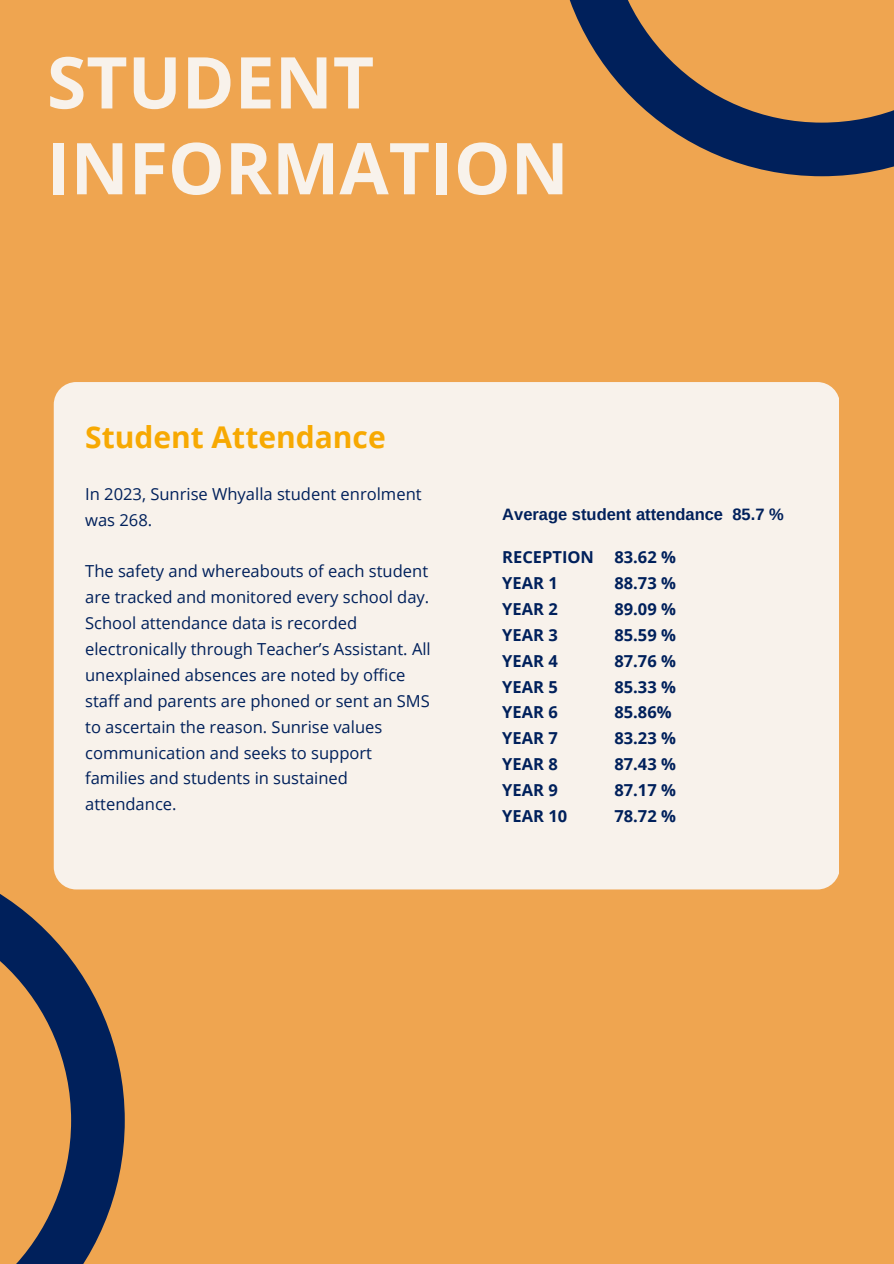
<style>
.page{position:relative;width:894px;height:1264px;background:#fff}
.page>*{position:absolute;margin:0;border:0;box-sizing:border-box;transform-origin:0 0}
.t1{font:700 71.55px/85.8px "Open Sans";color:#f8f2eb}
.t2{font:700 30px "Open Sans";color:#f7a902}
.t3{font:16.5px/25.8px "Open Sans";color:#00205b}
.t4{font:700 16.5px/25.8px "Open Sans";color:#00205b}
.t5{font:700 16.5px "Arimo";color:#00205b}
</style>
<div class="page">
<div style="left:0;top:0;width:893px;height:1263px;background:#efa550"></div>
<svg style="left:569px;top:0;width:324px;height:176px"></svg>
<div style="left:54px;top:382px;width:784px;height:507px;background:#f8f2eb;border-radius:22px"></div>
<svg style="left:0;top:852px;width:125px;height:411px"></svg>
<p class="t1" style="left:47px;top:38px;width:523px">STUDENT<br>INFORMATION</p>
<h1 class="t2" style="left:85px;top:415px;width:302px">Student Attendance</h1>
<p class="t3" style="left:85px;top:480px;width:338px">In 2023, Sunrise Whyalla student enrolment was 268.</p>
<h4 class="t3" style="left:85px;top:558px;width:345px">The safety and whereabouts of each student are tracked and monitored every school day.</h4>
<h3 class="t3" style="left:85px;top:609px;width:347px">School attendance data is recorded electronically through Teacher’s Assistant. All unexplained absences are noted by office staff and parents are phoned or sent an SMS to ascertain the reason. Sunrise values communication and seeks to support families and students in sustained attendance.</h3>
<h2 class="t5" style="left:502px;top:504px;width:283px">Average student attendance 85.7 %</h2>
<p class="t4" style="left:502px;top:544px;width:93px">RECEPTION<br>YEAR 1<br>YEAR 2<br>YEAR 3<br>YEAR 4<br>YEAR 5<br>YEAR 6<br>YEAR 7<br>YEAR 8<br>YEAR 9<br>YEAR 10</p>
<p class="t4" style="left:614px;top:544px;width:63px">83.62 %<br>88.73 %<br>89.09 %<br>85.59 %<br>87.76 %<br>85.33 %<br>85.86%<br>83.23 %<br>87.43 %<br>87.17 %<br>78.72 %</p>
</div>
